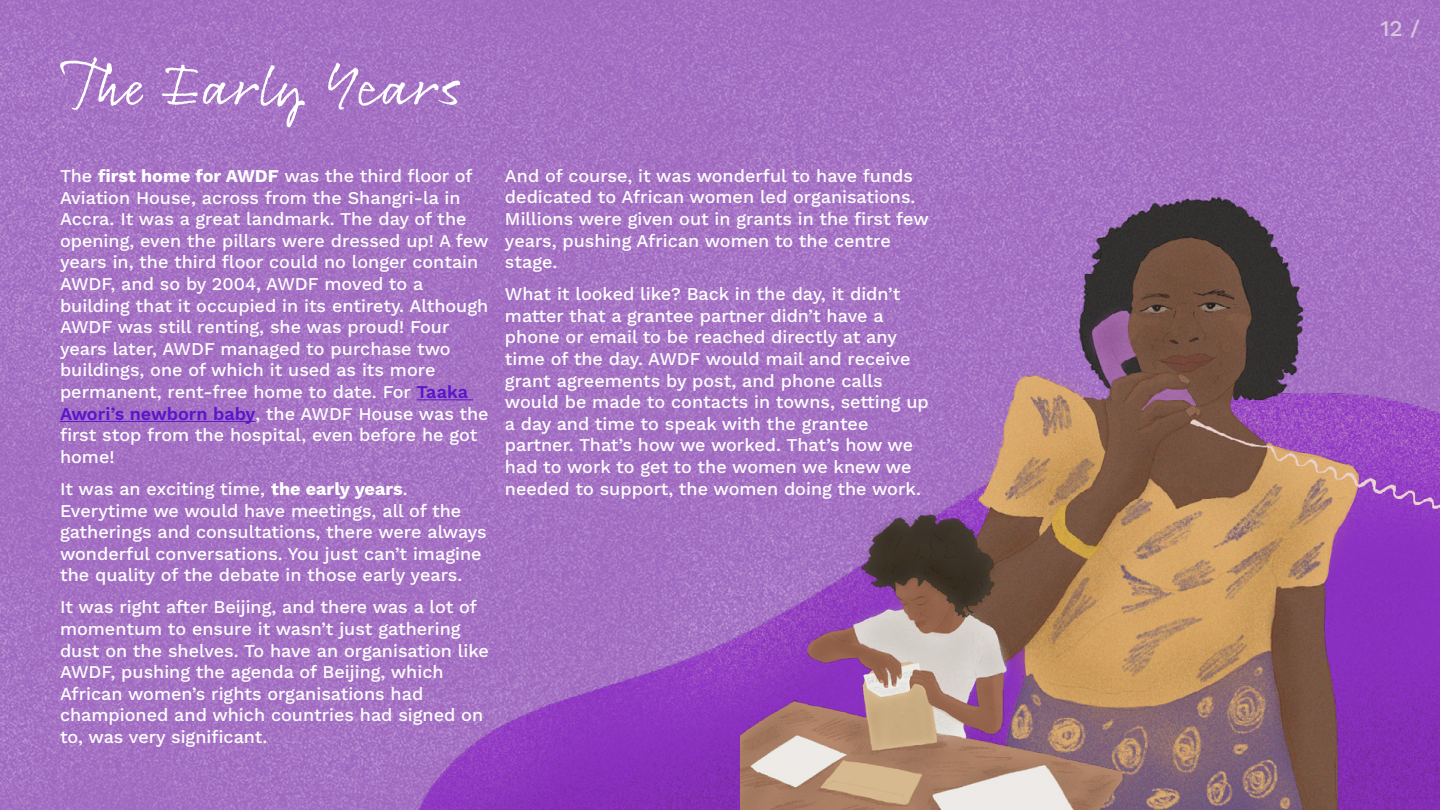
<style>
.page{position:relative;width:1440px;height:810px;background:#fff}
.page>*{position:absolute;margin:0;border:0;box-sizing:border-box;transform-origin:0 0}
.t1{font:60px "Rollerscript Rough";letter-spacing:.005em;color:#fff}
.t2{font:500 22.5px "Work Sans";color:#d8c7dc}
.t3{font:500 18px/21.6px "Work Sans";color:#fff}
.s1{font-weight:700}
.s2{font-weight:600;color:#5b15ca}
</style>
<div class="page">
<img style="left:0;top:0;width:1440px;height:810px">
<img style="left:414px;top:190px;width:523px;height:620px">
<hr style="left:416px;top:399px;width:57px;height:1px;background:#5b15ca">
<hr style="left:60px;top:421px;width:195px;height:1px;background:#5b15ca">
<img style="left:937px;top:182px;width:503px;height:628px">
<img style="left:741px;top:502px;width:422px;height:308px">
<h1 class="t1" style="left:60px;top:48px;width:402px">The Early Years</h1>
<p class="t3" style="left:60px;top:164px;width:430px">The <span class="s1">first home for AWDF</span> was the third floor of Aviation House, across from the Shangri-la in Accra. It was a great landmark. The day of the opening, even the pillars were dressed up! A few years in, the third floor could no longer contain AWDF, and so by 2004, AWDF moved to a building that it occupied in its entirety. Although AWDF was still renting, she was proud! Four years later, AWDF managed to purchase two buildings, one of which it used as its more permanent, rent-free home to date. For <span class="s2">Taaka Awori’s newborn baby</span>, the AWDF House was the first stop from the hospital, even before he got home!</p>
<p class="t3" style="left:60px;top:477px;width:428px">It was an exciting time, <span class="s1">the early years</span>.<br>Everytime we would have meetings, all of the gatherings and consultations, there were always wonderful conversations. You just can’t imagine the quality of the debate in those early years.</p>
<p class="t3" style="left:60px;top:596px;width:430px">It was right after Beijing, and there was a lot of momentum to ensure it wasn’t just gathering dust on the shelves. To have an organisation like AWDF, pushing the agenda of Beijing, which African women’s rights organisations had championed and which countries had signed on to, was very significant.</p>
<p class="t3" style="left:505px;top:164px;width:425px">And of course, it was wonderful to have funds dedicated to African women led organisations.<br>Millions were given out in grants in the first few years, pushing African women to the centre stage.</p>
<p class="t3" style="left:505px;top:283px;width:425px">What it looked like? Back in the day, it didn’t matter that a grantee partner didn’t have a phone or email to be reached directly at any time of the day. AWDF would mail and receive grant agreements by post, and phone calls would be made to contacts in towns, setting up a day and time to speak with the grantee partner. That’s how we worked. That’s how we had to work to get to the women we knew we needed to support, the women doing the work.</p>
<p class="t2" style="left:1381px;top:11px;width:41px">12 /</p>
</div>
